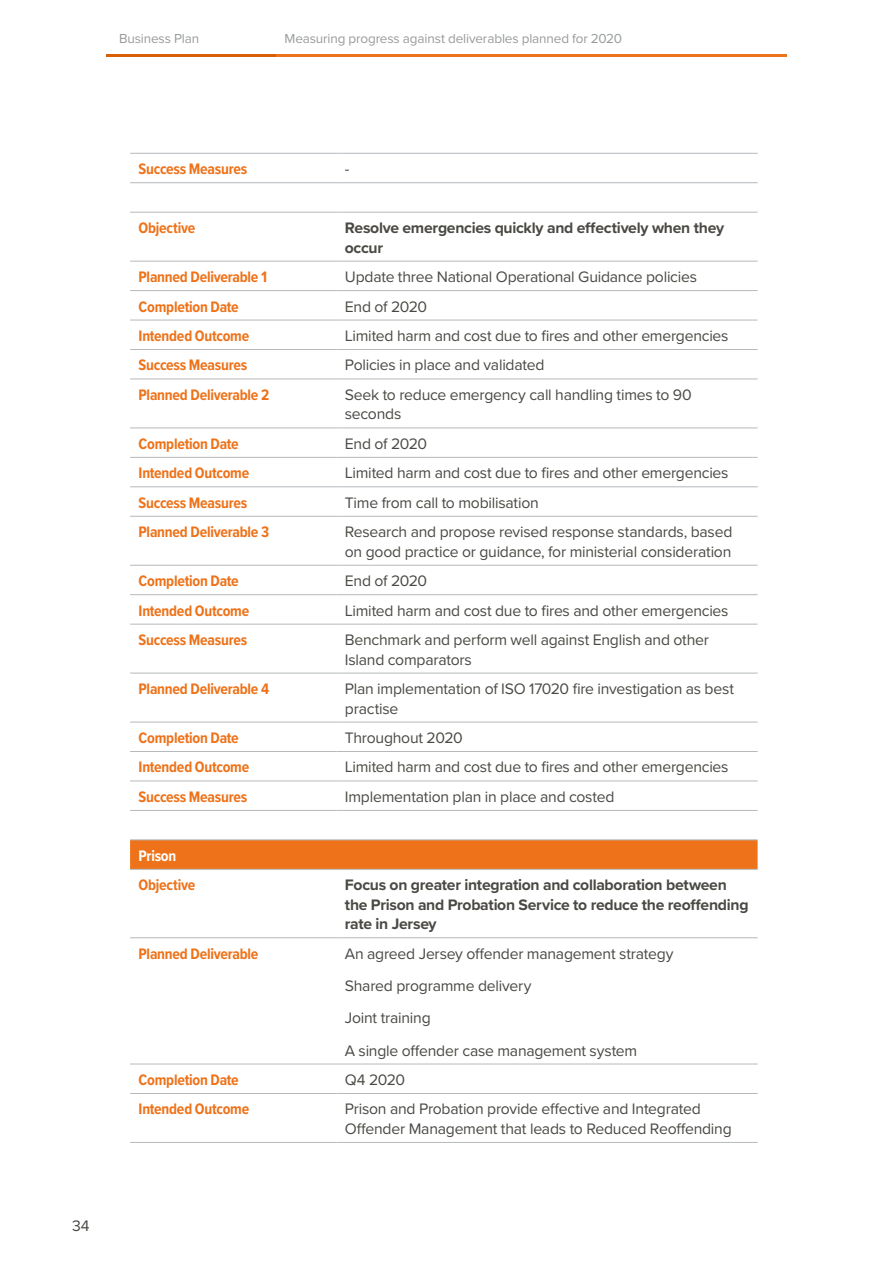
<style>
.page{position:relative;width:893px;height:1263px;background:#fff}
.page>*{position:absolute;margin:0;border:0;box-sizing:border-box;transform-origin:0 0}
.t1{font:15.75px/19.5px "Proxima Nova";letter-spacing:-.015em;color:#4a4944}
.t2{font:700 15.75px "Proxima Nova Cond";letter-spacing:-.015em;color:#ee7219}
.t3{font:700 15.75px/19.5px "Proxima Nova";letter-spacing:-.02em;color:#4a4944}
.t4{font:700 15.75px "Proxima Nova Cond";letter-spacing:-.015em;color:#fff}
.t5{font:13.5px "Proxima Nova";letter-spacing:-.01em;color:#979a9c}
</style>
<div class="page">
<hr style="left:106px;top:54px;width:170px;height:2px;background:#d95f06">
<hr style="left:276px;top:54px;width:170px;height:2px;background:#ee7219">
<hr style="left:446px;top:54px;width:171px;height:2px;background:#ee7219">
<hr style="left:617px;top:54px;width:170px;height:2px;background:#ee7219">
<div style="left:130px;top:841px;width:628px;height:28px;background:#ee7219"></div>
<hr style="left:130px;top:153px;width:206px;height:1px;background:#b5b9bc">
<hr style="left:130px;top:182px;width:206px;height:1px;background:#b5b9bc">
<hr style="left:130px;top:212px;width:206px;height:1px;background:#b5b9bc">
<hr style="left:130px;top:261px;width:206px;height:1px;background:#b5b9bc">
<hr style="left:130px;top:290px;width:206px;height:1px;background:#b5b9bc">
<hr style="left:130px;top:320px;width:206px;height:1px;background:#b5b9bc">
<hr style="left:130px;top:349px;width:206px;height:1px;background:#b5b9bc">
<hr style="left:130px;top:379px;width:206px;height:1px;background:#b5b9bc">
<hr style="left:130px;top:428px;width:206px;height:1px;background:#b5b9bc">
<hr style="left:130px;top:457px;width:206px;height:1px;background:#b5b9bc">
<hr style="left:130px;top:487px;width:206px;height:1px;background:#b5b9bc">
<hr style="left:130px;top:516px;width:206px;height:1px;background:#b5b9bc">
<hr style="left:130px;top:565px;width:206px;height:1px;background:#b5b9bc">
<hr style="left:130px;top:594px;width:206px;height:1px;background:#b5b9bc">
<hr style="left:130px;top:624px;width:206px;height:1px;background:#b5b9bc">
<hr style="left:130px;top:673px;width:206px;height:1px;background:#b5b9bc">
<hr style="left:130px;top:722px;width:206px;height:1px;background:#b5b9bc">
<hr style="left:130px;top:751px;width:206px;height:1px;background:#b5b9bc">
<hr style="left:130px;top:781px;width:206px;height:1px;background:#b5b9bc">
<hr style="left:130px;top:810px;width:206px;height:1px;background:#b5b9bc">
<hr style="left:130px;top:840px;width:206px;height:1px;background:#b5b9bc">
<hr style="left:130px;top:869px;width:206px;height:1px;background:#b5b9bc">
<hr style="left:130px;top:937px;width:206px;height:1px;background:#b5b9bc">
<hr style="left:130px;top:1064px;width:206px;height:1px;background:#b5b9bc">
<hr style="left:130px;top:1093px;width:206px;height:1px;background:#b5b9bc">
<hr style="left:130px;top:1142px;width:206px;height:1px;background:#b5b9bc">
<hr style="left:336px;top:153px;width:422px;height:1px;background:#b5b9bc">
<hr style="left:336px;top:182px;width:422px;height:1px;background:#b5b9bc">
<hr style="left:336px;top:212px;width:422px;height:1px;background:#b5b9bc">
<hr style="left:336px;top:261px;width:422px;height:1px;background:#b5b9bc">
<hr style="left:336px;top:290px;width:422px;height:1px;background:#b5b9bc">
<hr style="left:336px;top:320px;width:422px;height:1px;background:#b5b9bc">
<hr style="left:336px;top:349px;width:422px;height:1px;background:#b5b9bc">
<hr style="left:336px;top:379px;width:422px;height:1px;background:#b5b9bc">
<hr style="left:336px;top:428px;width:422px;height:1px;background:#b5b9bc">
<hr style="left:336px;top:457px;width:422px;height:1px;background:#b5b9bc">
<hr style="left:336px;top:487px;width:422px;height:1px;background:#b5b9bc">
<hr style="left:336px;top:516px;width:422px;height:1px;background:#b5b9bc">
<hr style="left:336px;top:565px;width:422px;height:1px;background:#b5b9bc">
<hr style="left:336px;top:594px;width:422px;height:1px;background:#b5b9bc">
<hr style="left:336px;top:624px;width:422px;height:1px;background:#b5b9bc">
<hr style="left:336px;top:673px;width:422px;height:1px;background:#b5b9bc">
<hr style="left:336px;top:722px;width:422px;height:1px;background:#b5b9bc">
<hr style="left:336px;top:751px;width:422px;height:1px;background:#b5b9bc">
<hr style="left:336px;top:781px;width:422px;height:1px;background:#b5b9bc">
<hr style="left:336px;top:810px;width:422px;height:1px;background:#b5b9bc">
<hr style="left:336px;top:840px;width:422px;height:1px;background:#b5b9bc">
<hr style="left:336px;top:869px;width:422px;height:1px;background:#b5b9bc">
<hr style="left:336px;top:937px;width:422px;height:1px;background:#b5b9bc">
<hr style="left:336px;top:1064px;width:422px;height:1px;background:#b5b9bc">
<hr style="left:336px;top:1093px;width:422px;height:1px;background:#b5b9bc">
<hr style="left:336px;top:1142px;width:422px;height:1px;background:#b5b9bc">
<p class="t5" style="left:119px;top:28px;width:82px">Business Plan</p>
<p class="t5" style="left:284px;top:28px;width:339px">Measuring progress against deliverables planned for 2020</p>
<p class="t1" style="left:72px;top:1215px;width:19px">34</p>
<p class="t2" style="left:139px;top:157px;width:110px">Success Measures</p>
<p class="t1" style="left:345px;top:159px;width:6px">-</p>
<p class="t2" style="left:139px;top:216px;width:58px">Objective</p>
<p class="t3" style="left:345px;top:218px;width:381px">Resolve emergencies quickly and effectively when they occur</p>
<p class="t2" style="left:139px;top:265px;width:130px">Planned Deliverable 1</p>
<p class="t1" style="left:345px;top:266px;width:354px">Update three National Operational Guidance policies</p>
<p class="t2" style="left:139px;top:295px;width:102px">Completion Date</p>
<p class="t1" style="left:345px;top:296px;width:84px">End of 2020</p>
<p class="t2" style="left:139px;top:324px;width:112px">Intended Outcome</p>
<p class="t1" style="left:345px;top:325px;width:385px">Limited harm and cost due to fires and other emergencies</p>
<p class="t2" style="left:139px;top:354px;width:110px">Success Measures</p>
<p class="t1" style="left:345px;top:355px;width:201px">Policies in place and validated</p>
<p class="t2" style="left:139px;top:383px;width:132px">Planned Deliverable 2</p>
<p class="t1" style="left:345px;top:384px;width:348px">Seek to reduce emergency call handling times to 90 seconds</p>
<p class="t2" style="left:139px;top:432px;width:102px">Completion Date</p>
<p class="t1" style="left:345px;top:433px;width:84px">End of 2020</p>
<p class="t2" style="left:139px;top:461px;width:112px">Intended Outcome</p>
<p class="t1" style="left:345px;top:463px;width:385px">Limited harm and cost due to fires and other emergencies</p>
<p class="t2" style="left:139px;top:491px;width:110px">Success Measures</p>
<p class="t1" style="left:345px;top:492px;width:195px">Time from call to mobilisation</p>
<p class="t2" style="left:139px;top:520px;width:132px">Planned Deliverable 3</p>
<p class="t1" style="left:345px;top:521px;width:389px">Research and propose revised response standards, based on good practice or guidance, for ministerial consideration</p>
<p class="t2" style="left:139px;top:569px;width:102px">Completion Date</p>
<p class="t1" style="left:345px;top:570px;width:84px">End of 2020</p>
<p class="t2" style="left:139px;top:599px;width:112px">Intended Outcome</p>
<p class="t1" style="left:345px;top:600px;width:385px">Limited harm and cost due to fires and other emergencies</p>
<p class="t2" style="left:139px;top:628px;width:110px">Success Measures</p>
<p class="t1" style="left:345px;top:629px;width:366px">Benchmark and perform well against English and other<br>Island comparators</p>
<p class="t2" style="left:139px;top:677px;width:132px">Planned Deliverable 4</p>
<p class="t1" style="left:345px;top:678px;width:391px">Plan implementation of ISO 17020 fire investigation as best practise</p>
<p class="t2" style="left:139px;top:726px;width:102px">Completion Date</p>
<p class="t1" style="left:345px;top:727px;width:119px">Throughout 2020</p>
<p class="t2" style="left:139px;top:756px;width:112px">Intended Outcome</p>
<p class="t1" style="left:345px;top:757px;width:385px">Limited harm and cost due to fires and other emergencies</p>
<p class="t2" style="left:139px;top:785px;width:110px">Success Measures</p>
<p class="t1" style="left:345px;top:786px;width:271px">Implementation plan in place and costed</p>
<p class="t4" style="left:139px;top:844px;width:39px">Prison</p>
<p class="t2" style="left:139px;top:873px;width:58px">Objective</p>
<p class="t3" style="left:345px;top:875px;width:405px">Focus on greater integration and collaboration between the Prison and Probation Service to reduce the reoffending rate in Jersey</p>
<p class="t2" style="left:139px;top:942px;width:121px">Planned Deliverable</p>
<p class="t1" style="left:345px;top:937px;width:330px;line-height:32.2px">An agreed Jersey offender management strategy<br>Shared programme delivery<br>Joint training<br>A single offender case management system</p>
<p class="t2" style="left:139px;top:1068px;width:102px">Completion Date</p>
<p class="t1" style="left:345px;top:1069px;width:62px">Q4 2020</p>
<p class="t2" style="left:139px;top:1097px;width:112px">Intended Outcome</p>
<p class="t1" style="left:345px;top:1099px;width:388px">Prison and Probation provide effective and Integrated<br>Offender Management that leads to Reduced Reoffending</p>
</div>
